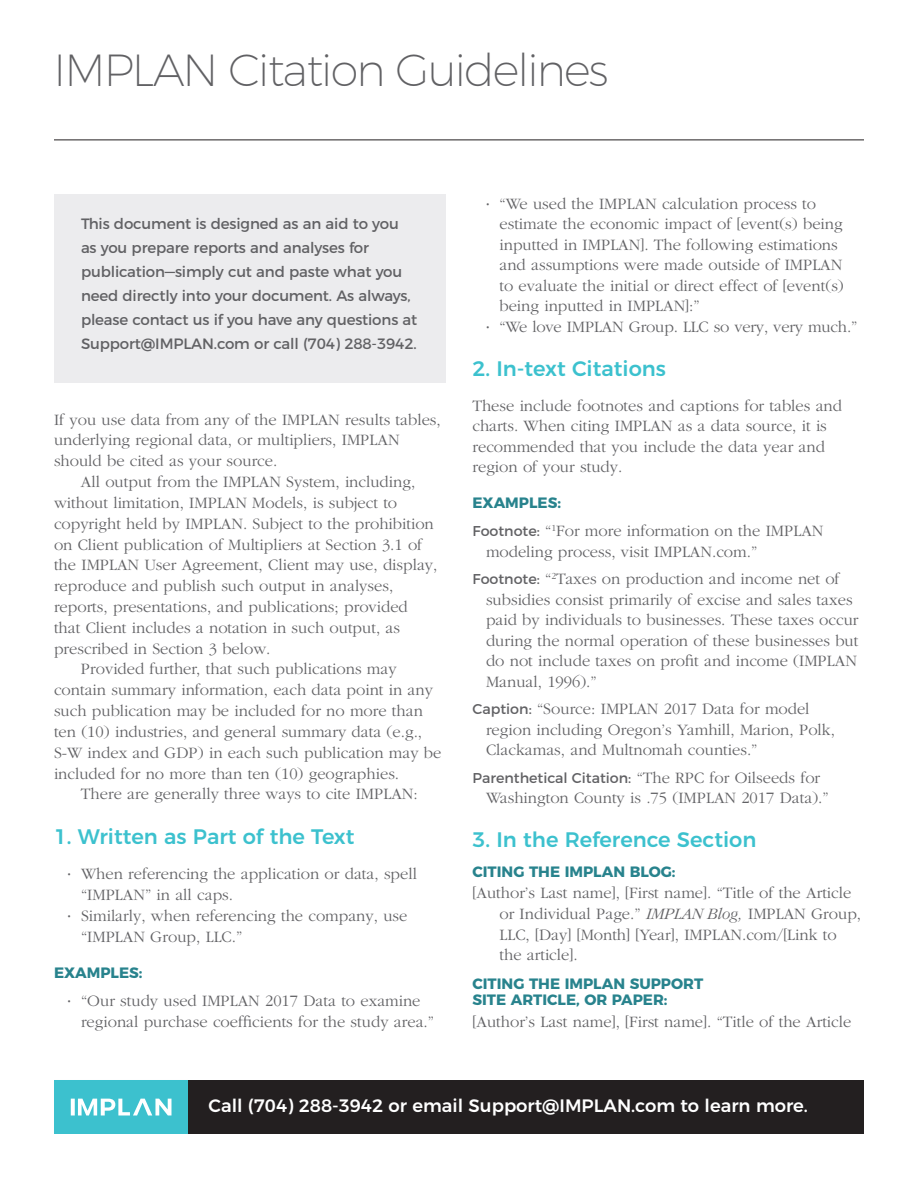
<style>
.page{position:relative;width:918px;height:1188px;background:#fff}
.page>*{position:absolute;margin:0;border:0;box-sizing:border-box;transform-origin:0 0}
.t1{font:200 45px "Montserrat";letter-spacing:-.04em;color:#616164}
.t2{font:500 21px "Montserrat";color:#3cc1ce}
.t3{font:500 18px "Montserrat";color:#fff}
.Body_Copy_2{font:300 16.5px/20.5px "Garamond";color:#616164}
.t4{font:15px/24.2px "Montserrat";letter-spacing:-.01em;color:#616164}
.Table_Text{font:700 15px/16.5px "Montserrat";color:#28838d}
.Body_Copy_2-2{font:14.25px "Montserrat";color:#616164}
.s1{font-family:"Montserrat";font-weight:400}
.s2{font-family:"Montserrat";font-weight:400;font-size:14.25px}
.s3{font-family:"Garamond";font-weight:300;font-size:16.5px}
.s4{font-style:italic}
</style>
<div class="page">
<div style="left:54px;top:194px;width:392px;height:189px;background:#ececee"></div>
<svg style="left:54px;top:1080px;width:134px;height:54px"></svg>
<hr style="left:54px;top:140px;width:810px;height:1px;background:#231f20">
<div style="left:188px;top:1080px;width:676px;height:54px;background:#231f20"></div>
<p class="t1" style="left:54px;top:35px;width:557px">IMPLAN Citation Guidelines</p>
<p class="t4" style="left:81px;top:210px;width:338px">This document is designed as an aid to you as you prepare reports and analyses for publication—simply cut and paste what you need directly into your document. As always, please contact us if you have any questions at Support@IMPLAN.com or call (704) 288-3942.</p>
<p class="Body_Copy_2" style="left:54px;top:409px;width:388px">If you use data from any of the IMPLAN results tables, underlying regional data, or multipliers, IMPLAN should be cited as your source.</p>
<p class="Body_Copy_2" style="left:54px;top:472px;width:385px;text-indent:27px">All output from the IMPLAN System, including, without limitation, IMPLAN Models, is subject to copyright held by IMPLAN. Subject to the prohibition on Client publication of Multipliers at Section 3.1 of the IMPLAN User Agreement, Client may use, display, reproduce and publish such output in analyses, reports, presentations, and publications; provided that Client includes a notation in such output, as prescribed in Section 3 below.</p>
<p class="Body_Copy_2" style="left:54px;top:659px;width:389px;text-indent:27px">Provided further, that such publications may contain summary information, each data point in any such publication may be included for no more than ten (10) industries, and general summary data (e.g., S-W index and GDP) in each such publication may be included for no more than ten (10) geographies.</p>
<p class="Body_Copy_2" style="left:81px;top:784px;width:338px">There are generally three ways to cite IMPLAN:</p>
<p class="t2" style="left:54px;top:819px;width:302px">1. Written as Part of the Text</p>
<p class="Body_Copy_2" style="left:81px;top:864px;width:338px;text-indent:-14px"><span class="s1">·</span> When referencing the application or data, spell “IMPLAN” in all caps.</p>
<p class="Body_Copy_2" style="left:81px;top:906px;width:328px;text-indent:-14px"><span class="s1">·</span> Similarly, when referencing the company, use “IMPLAN Group, LLC.”</p>
<p class="Table_Text" style="left:54px;top:963px;width:90px">EXAMPLES:</p>
<p class="Body_Copy_2" style="left:81px;top:991px;width:355px;text-indent:-14px"><span class="s1">·</span> “Our study used IMPLAN 2017 Data to examine regional purchase coefficients for the study area.”</p>
<p class="Body_Copy_2" style="left:500px;top:193px;width:346px;text-indent:-14px"><span class="s1">·</span> “We used the IMPLAN calculation process to estimate the economic impact of [event(s) being inputted in IMPLAN]. The following estimations and assumptions were made outside of IMPLAN to evaluate the initial or direct effect of [event(s) being inputted in IMPLAN]:”</p>
<p class="Body_Copy_2" style="left:486px;top:317px;width:373px"><span class="s1">·</span> “We love IMPLAN Group. LLC so very, very much.”</p>
<p class="t2" style="left:472px;top:351px;width:195px">2. In-text Citations</p>
<p class="Body_Copy_2" style="left:472px;top:396px;width:371px">These include footnotes and captions for tables and charts. When citing IMPLAN as a data source, it is recommended that you include the data year and region of your study.</p>
<p class="Table_Text" style="left:472px;top:493px;width:90px">EXAMPLES:</p>
<p class="Body_Copy_2" style="left:486px;top:521px;width:339px;text-indent:-14px"><span class="s2">Footnote:</span> “<sup>1</sup>For more information on the IMPLAN modeling process, visit IMPLAN.com.”</p>
<p class="Body_Copy_2" style="left:486px;top:569px;width:374px;text-indent:-14px"><span class="s2">Footnote:</span> “<sup>2</sup>Taxes on production and income net of subsidies consist primarily of excise and sales taxes paid by individuals to businesses. These taxes occur during the normal operation of these businesses but do not include taxes on profit and income (IMPLAN Manual, 1996).”</p>
<p class="Body_Copy_2" style="left:486px;top:699px;width:351px;text-indent:-14px"><span class="s2">Caption:</span> “Source: IMPLAN 2017 Data for model region including Oregon’s Yamhill, Marion, Polk,<br>Clackamas, and Multnomah counties.”</p>
<p class="Body_Copy_2-2" style="left:472px;top:766px;width:349px">Parenthetical Citation: <span class="s3">“The RPC for Oilseeds for</span></p>
<p class="Body_Copy_2" style="left:486px;top:788px;width:344px">Washington County is .75 (IMPLAN 2017 Data).”</p>
<p class="t2" style="left:472px;top:822px;width:285px">3. In the Reference Section</p>
<p class="Table_Text" style="left:472px;top:862px;width:205px">CITING THE IMPLAN BLOG:</p>
<p class="Body_Copy_2" style="left:500px;top:883px;width:363px;text-indent:-27px">[Author’s Last name], [First name]. “Title of the Article or Individual Page.” <span class="s4">IMPLAN Blog,</span> IMPLAN Group, LLC, [Day] [Month] [Year], IMPLAN.com/[Link to the article].</p>
<p class="Table_Text" style="left:472px;top:974px;width:232px">CITING THE IMPLAN SUPPORT<br>SITE ARTICLE, OR PAPER:</p>
<p class="Body_Copy_2" style="left:472px;top:1012px;width:380px">[Author’s Last name], [First name]. “Title of the Article</p>
<p class="t3" style="left:209px;top:1091px;width:601px">Call (704) 288-3942 or email Support@IMPLAN.com to learn more.</p>
</div>
